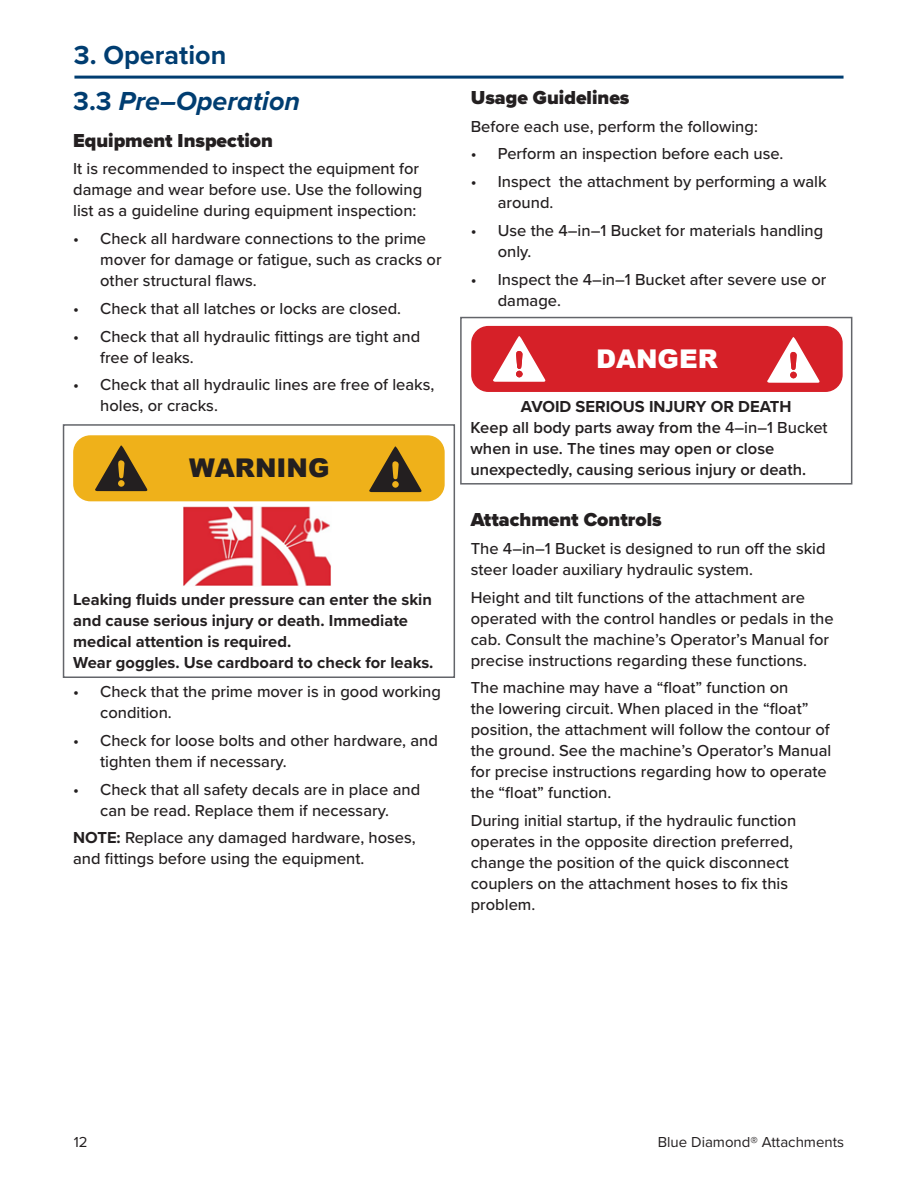
<style>
.page{position:relative;width:918px;height:1188px;background:#fff}
.page>*{position:absolute;margin:0;border:0;box-sizing:border-box;transform-origin:0 0}
.Header_Blue{font:italic 700 27px "Proxima Nova";color:#003d71}
.Chapter_Blue_no_TOC{font:700 27px "Proxima Nova";color:#003d71}
.t1{font:900 25.8px "Arial";color:#231f20}
.t2{font:900 25.8px "Arial";color:#fff}
.t3{font:900 19.5px "Proxima Nova";color:#231f20}
.t4{font:500 16.5px/21px "Proxima Nova";color:#231f20}
.t5{font:700 16.5px/21px "Proxima Nova";color:#231f20}
.t6{font:600 16.5px/21px "Proxima Nova";color:#231f20}
.t7{font:15px "Proxima Nova";color:#231f20}
.s1{font-style:normal}
.s2{font-weight:700}
.s3{font-weight:500}
</style>
<div class="page">
<hr style="left:74px;top:76px;width:770px;height:3px;background:#003d71">
<div style="left:73px;top:435px;width:372px;height:66px;background:#efb11a;border-radius:17px"></div>
<svg style="left:95px;top:446px;width:53px;height:45px"></svg>
<svg style="left:369px;top:446px;width:53px;height:46px"></svg>
<div style="left:63px;top:424px;width:392px;height:254px;border:2px solid #63656a"></div>
<img style="left:183px;top:507px;width:148px;height:79px">
<div style="left:460px;top:317px;width:392px;height:168px;border:2px solid #63656a"></div>
<div style="left:471px;top:326px;width:372px;height:66px;background:#d62028;border-radius:17px"></div>
<svg style="left:493px;top:336px;width:53px;height:46px"></svg>
<div style="left:516px;top:371px;width:7px;height:6px;background:#d62028;border-radius:50%"></div>
<svg style="left:767px;top:337px;width:53px;height:46px"></svg>
<div style="left:790px;top:372px;width:7px;height:6px;background:#d62028;border-radius:50%"></div>
<p class="Chapter_Blue_no_TOC" style="left:74px;top:35px;width:154px">3. Operation</p>
<p class="Header_Blue" style="left:73px;top:81px;width:228px"><span class="s1">3.3</span> Pre–Operation</p>
<p class="t3" style="left:73px;top:126px;width:201px">Equipment Inspection</p>
<p class="t4" style="left:73px;top:158px;width:351px">It is recommended to inspect the equipment for damage and wear before use. Use the following list as a guideline during equipment inspection:</p>
<p class="t4" style="left:100px;top:227px;width:343px;text-indent:-27px">• Check all hardware connections to the prime mover for damage or fatigue, such as cracks or other structural flaws.</p>
<p class="t4" style="left:73px;top:297px;width:330px">• Check that all latches or locks are closed.</p>
<p class="t4" style="left:100px;top:325px;width:322px;text-indent:-27px">• Check that all hydraulic fittings are tight and free of leaks.</p>
<p class="t4" style="left:100px;top:374px;width:336px;text-indent:-27px">• Check that all hydraulic lines are free of leaks, holes, or cracks.</p>
<p class="t1" style="left:189px;top:450px;width:142px">WARNING</p>
<p class="t5" style="left:73px;top:588px;width:360px">Leaking fluids under pressure can enter the skin and cause serious injury or death. Immediate medical attention is required.</p>
<p class="t5" style="left:73px;top:651px;width:362px">Wear goggles. Use cardboard to check for leaks.</p>
<p class="t4" style="left:100px;top:680px;width:342px;text-indent:-27px">• Check that the prime mover is in good working condition.</p>
<p class="t4" style="left:100px;top:729px;width:339px;text-indent:-27px">• Check for loose bolts and other hardware, and tighten them if necessary.</p>
<p class="t4" style="left:73px;top:778px;width:349px;text-align:center">• Check that all safety decals are in place and can be read. Replace them if necessary.</p>
<p class="t4" style="left:73px;top:827px;width:344px"><span class="s2">NOTE:</span> Replace any damaged hardware, hoses, and fittings before using the equipment.</p>
<p class="t3" style="left:471px;top:83px;width:160px">Usage Guidelines</p>
<p class="t4" style="left:471px;top:115px;width:289px">Before each use, perform the following:</p>
<p class="t4" style="left:471px;top:143px;width:314px">• Perform an inspection before each use.</p>
<p class="t4" style="left:498px;top:171px;width:330px;text-indent:-27px">• Inspect the attachment by performing a walk around.</p>
<p class="t4" style="left:498px;top:219px;width:327px;text-indent:-27px">• Use the 4–in–1 Bucket for materials handling only.</p>
<p class="t4" style="left:498px;top:268px;width:330px;text-indent:-27px">• Inspect the 4–in–1 Bucket after severe use or damage.</p>
<p class="t2" style="left:596px;top:340px;width:123px">DANGER</p>
<p class="t5" style="left:521px;top:396px;width:272px">AVOID SERIOUS INJURY OR DEATH</p>
<p class="t6" style="left:471px;top:417px;width:359px">Keep all body parts away from the <span class="s3">4–in–1 Bucket </span>when in use. The tines may open or close unexpectedly, causing serious injury or death.</p>
<p class="t3" style="left:471px;top:505px;width:192px">Attachment Controls</p>
<p class="t4" style="left:471px;top:537px;width:356px">The 4–in–1 Bucket is designed to run off the skid steer loader auxiliary hydraulic system.</p>
<p class="t4" style="left:471px;top:586px;width:364px">Height and tilt functions of the attachment are operated with the control handles or pedals in the cab. Consult the machine’s Operator’s Manual for precise instructions regarding these functions.</p>
<p class="t4" style="left:471px;top:677px;width:362px">The machine may have a “float” function on<br>the lowering circuit. When placed in the “float” position, the attachment will follow the contour of the ground. See the machine’s Operator’s Manual for precise instructions regarding how to operate the “float” function.</p>
<p class="t4" style="left:471px;top:809px;width:327px">During initial startup, if the hydraulic function operates in the opposite direction preferred, change the position of the quick disconnect couplers on the attachment hoses to fix this problem.</p>
<p class="t7" style="left:74px;top:1131px;width:15px">12</p>
<p class="t7" style="left:658px;top:1131px;width:188px">Blue Diamond® Attachments</p>
</div>
